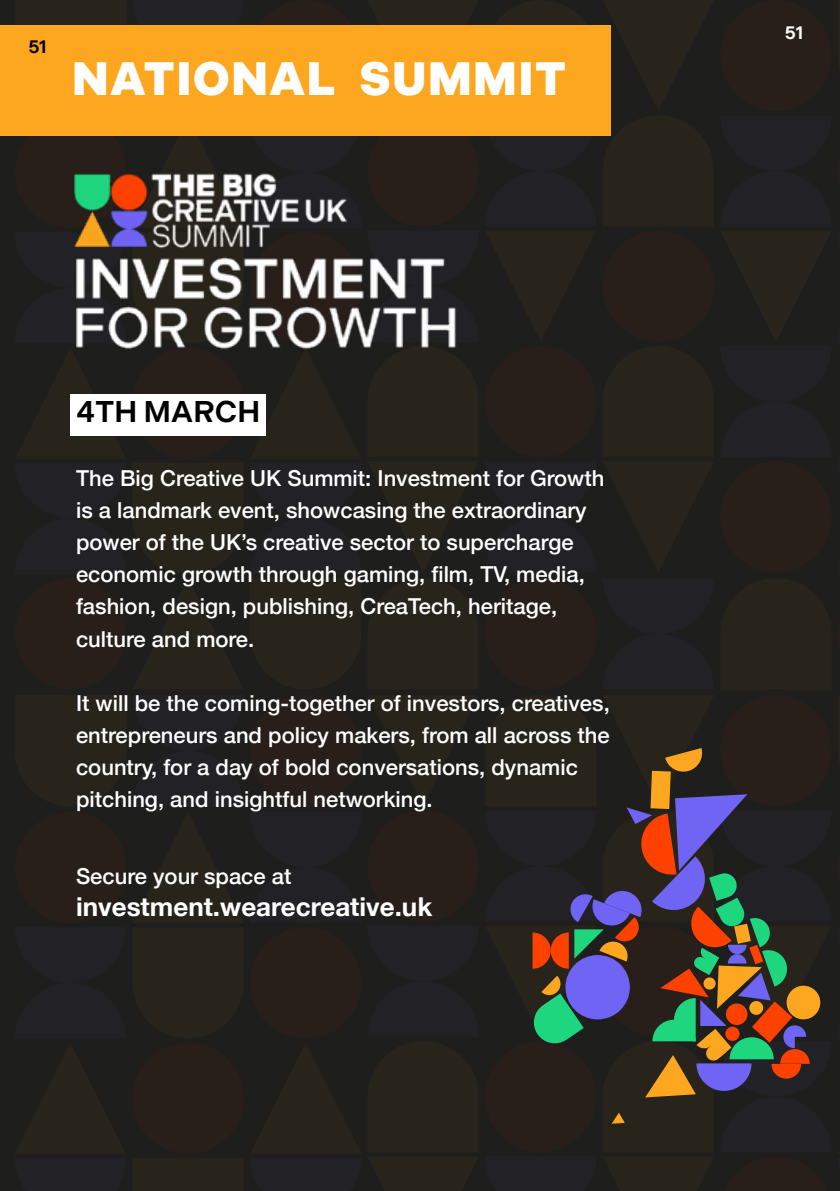
<style>
.page{position:relative;width:840px;height:1191px;background:#fff}
.page>*{position:absolute;margin:0;border:0;box-sizing:border-box;transform-origin:0 0}
.t1{font:900 46.8px "Indivisible";letter-spacing:.03em;color:#fff}
.t2{font:600 30px "Indivisible";color:#000}
.t3{font:700 26px "Helvetica Neue";color:#fff}
.t4{font:500 22px/32px "Helvetica Neue";color:#fff}
.t5{font:600 18px "Indivisible";color:#000}
.t6{font:600 18px "Indivisible";color:#fff}
</style>
<div class="page">
<div style="left:0;top:0;width:839px;height:1191px;background:#1e1e1c"></div>
<div style="left:485px;top:578px;width:111px;height:111px;background:#281f1a;border-radius:50%"></div>
<div style="left:485px;top:346px;width:111px;height:111px;background:#281f1a;border-radius:50%"></div>
<div style="left:719px;top:461px;width:112px;height:111px;background:#281f1a;border-radius:50%"></div>
<div style="left:602px;top:231px;width:111px;height:111px;background:#281f1a;border-radius:50%"></div>
<svg style="left:367px;top:25px;width:111px;height:1px"></svg>
<svg style="left:602px;top:25px;width:9px;height:111px"></svg>
<div style="left:367px;top:115px;width:111px;height:112px;background:#281f1a;border-radius:50%"></div>
<div style="left:719px;top:0;width:112px;height:111px;background:#281f1a;border-radius:50%"></div>
<svg style="left:15px;top:25px;width:111px;height:1px"></svg>
<svg style="left:132px;top:25px;width:112px;height:1px"></svg>
<div style="left:250px;top:0;width:111px;height:111px;background:#281f1a;border-radius:50%"></div>
<div style="left:15px;top:117px;width:111px;height:111px;background:#281f1a;border-radius:50%"></div>
<div style="left:132px;top:347px;width:112px;height:112px;background:#281f1a;border-radius:50%"></div>
<div style="left:15px;top:578px;width:111px;height:111px;background:#281f1a;border-radius:50%"></div>
<div style="left:0;top:26px;width:610px;height:110px;background:#fca71f"></div>
<div style="left:367px;top:810px;width:111px;height:111px;background:#281f1a;border-radius:50%"></div>
<div style="left:250px;top:695px;width:111px;height:111px;background:#281f1a;border-radius:50%"></div>
<div style="left:250px;top:927px;width:111px;height:111px;background:#281f1a;border-radius:50%"></div>
<div style="left:15px;top:812px;width:111px;height:111px;background:#281f1a;border-radius:50%"></div>
<div style="left:132px;top:1042px;width:112px;height:111px;background:#281f1a;border-radius:50%"></div>
<div style="left:70px;top:394px;width:196px;height:41px;background:#fff"></div>
<img style="left:74px;top:173px;width:383px;height:177px">
<svg style="left:532px;top:748px;width:289px;height:376px"></svg>
<p class="t5" style="left:28px;top:36px;width:20px">51</p>
<h1 class="t1" style="left:72px;top:51px;width:495px">NATIONAL SUMMIT</h1>
<h2 class="t2" style="left:76px;top:394px;width:186px">4TH MARCH</h2>
<p class="t4" style="left:76px;top:461px;width:529px">The Big Creative UK Summit: Investment for Growth is a landmark event, showcasing the extraordinary power of the UK’s creative sector to supercharge economic growth through gaming, film, TV, media, fashion, design, publishing, CreaTech, heritage, culture and more.</p>
<p class="t4" style="left:76px;top:685px;width:535px">It will be the coming-together of investors, creatives, entrepreneurs and policy makers, from all across the country, for a day of bold conversations, dynamic pitching, and insightful networking.</p>
<p class="t4" style="left:76px;top:858px;width:217px">Secure your space at</p>
<p class="t3" style="left:76px;top:886px;width:357px">investment.wearecreative.uk</p>
<p class="t6" style="left:784px;top:22px;width:20px">51</p>
</div>
